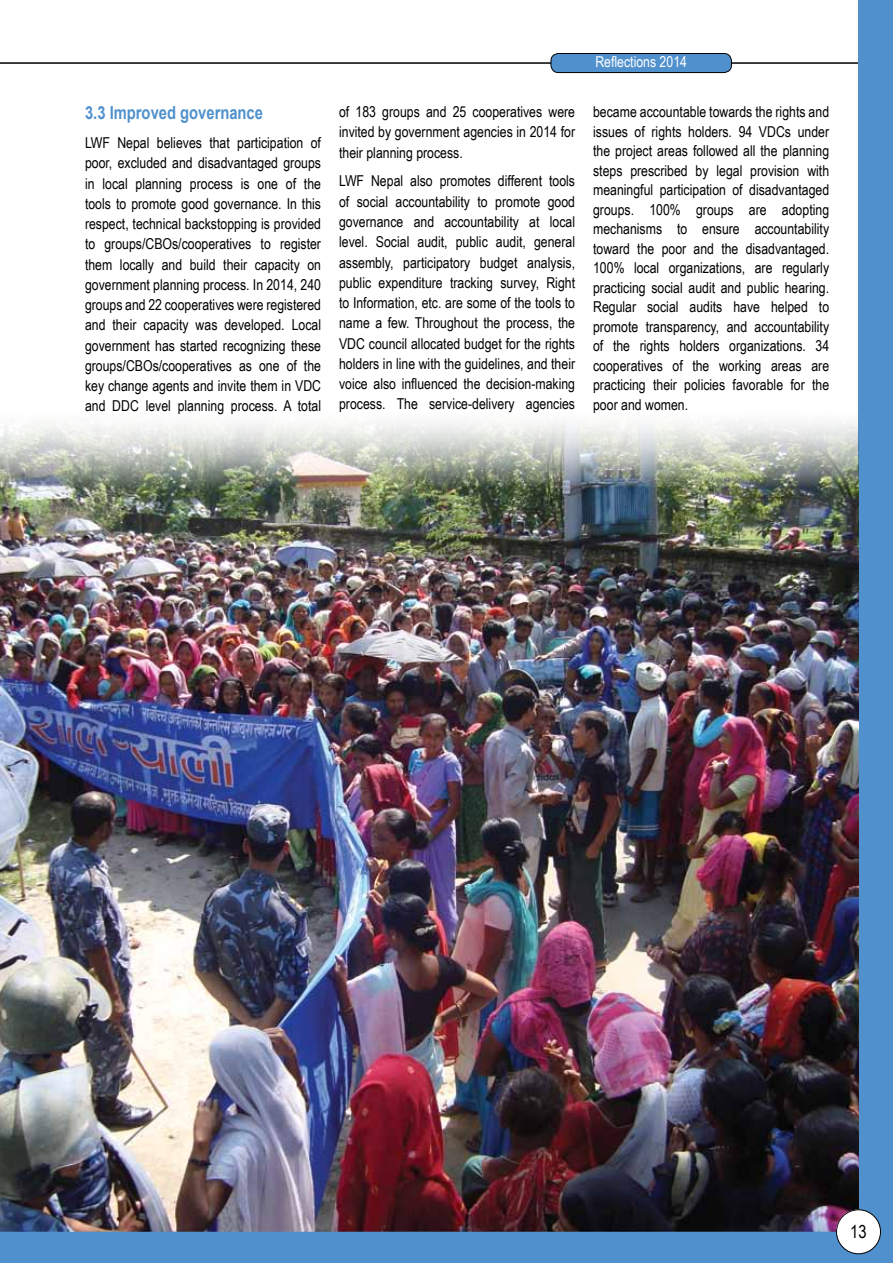
<style>
.page{position:relative;width:893px;height:1263px;background:#fff}
.page>*{position:absolute;margin:0;border:0;box-sizing:border-box;transform-origin:0 0}
.t1{font:700 18px "Arial";color:#5091cd;scale:.82 1}
.t2{font:18px "Arial Narrow";color:#000}
.t3{font:15px/20.2px "Arial Narrow";color:#000;text-align:justify}
.t4{font:15px "Arial Narrow";color:#fff}
</style>
<div class="page">
<hr style="left:0;top:62px;width:893px;height:2px;background:#000">
<div style="left:859px;top:0;width:34px;height:1263px;background:#5091cd"></div>
<div style="left:0;top:1231px;width:893px;height:32px;background:#5091cd"></div>
<div style="left:551px;top:54px;width:180px;height:19px;background:#5091cd;border-radius:8px"></div>
<div style="left:551px;top:53px;width:181px;height:20px;border:1px solid #000;border-radius:8px"></div>
<div style="left:836px;top:1210px;width:44px;height:44px;background:#fff;border-radius:50%"></div>
<div style="left:836px;top:1209px;width:45px;height:45px;border:1px solid #000;border-radius:50%"></div>
<img style="left:0;top:403px;width:859px;height:829px">
<p class="t1" style="left:85px;top:101px;width:219px">3.3 Improved governance</p>
<p class="t3" style="left:85px;top:132px;width:238px">LWF Nepal believes that participation of poor, excluded and disadvantaged groups in local planning process is one of the tools to promote good governance. In this respect, technical backstopping is provided to groups/CBOs/cooperatives to register them locally and build their capacity on government planning process. In 2014, 240 groups and 22 cooperatives were registered and their capacity was developed. Local government has started recognizing these groups/CBOs/cooperatives as one of the key change agents and invite them in VDC and DDC level planning process. A total</p>
<p class="t3" style="left:339px;top:101px;width:238px">of 183 groups and 25 cooperatives were invited by government agencies in 2014 for their planning process.</p>
<p class="t3" style="left:339px;top:171px;width:238px">LWF Nepal also promotes different tools of social accountability to promote good governance and accountability at local level. Social audit, public audit, general assembly, participatory budget analysis, public expenditure tracking survey, Right to Information, etc. are some of the tools to name a few. Throughout the process, the VDC council allocated budget for the rights holders in line with the guidelines, and their voice also influenced the decision-making process. The service-delivery agencies</p>
<p class="t4" style="left:595px;top:51px;width:93px">Reflections 2014</p>
<p class="t3" style="left:593px;top:102px;width:238px;line-height:19.5px">became accountable towards the rights and issues of rights holders. 94 VDCs under the project areas followed all the planning steps prescribed by legal provision with meaningful participation of disadvantaged groups. 100% groups are adopting mechanisms to ensure accountability toward the poor and the disadvantaged.<br>100% local organizations, are regularly practicing social audit and public hearing.<br>Regular social audits have helped to promote transparency, and accountability of the rights holders organizations. 34 cooperatives of the working areas are practicing their policies favorable for the poor and women.</p>
<p class="t2" style="left:850px;top:1219px;width:18px">13</p>
</div>
